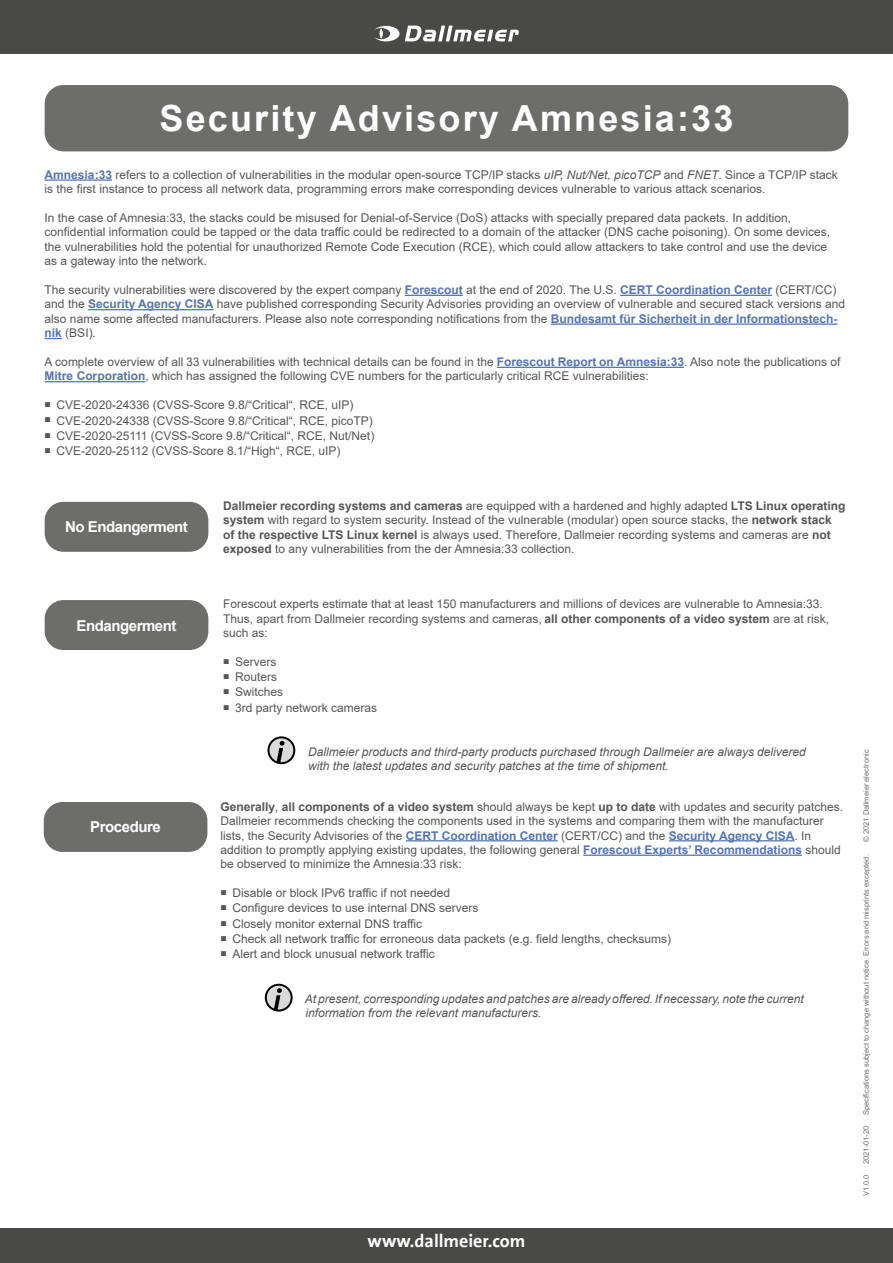
<style>
.page{position:relative;width:893px;height:1263px;background:#fff}
.page>*{position:absolute;margin:0;border:0;box-sizing:border-box;transform-origin:0 0}
.t1{font:700 36px "Arial";letter-spacing:.06em;color:#fff}
.t2{font:700 18px "The Sans";color:#fff}
.t3{font:700 15px "Arial";letter-spacing:-.03em;color:#fff}
.t4{font:12px/14.4px "Arial";color:#565656}
.t5{font:italic 12px/14.4px "Arial";color:#565656}
.t6{font:7.5px "Arial";color:#6f6f6e}
.s1{font-weight:700;color:#5475af}
.s2{font-style:italic}
.s3{font-weight:700}
</style>
<div class="page">
<div style="left:0;top:0;width:893px;height:53px;background:#494948"></div>
<div style="left:0;top:1228px;width:893px;height:35px;background:#494948"></div>
<svg style="left:405px;top:26px;width:114px;height:15px"></svg>
<svg style="left:374px;top:26px;width:25px;height:15px"></svg>
<svg style="left:379px;top:28px;width:4px;height:11px"></svg>
<div style="left:45px;top:86px;width:803px;height:65px;background:#6d6d6c;border-radius:18px"></div>
<div style="left:45px;top:85px;width:803px;height:66px;border:2px solid #494948;border-radius:18px"></div>
<hr style="left:45px;top:179px;width:67px;height:2px;background:#5475af">
<hr style="left:405px;top:295px;width:58px;height:1px;background:#5475af">
<hr style="left:620px;top:295px;width:152px;height:1px;background:#5475af">
<hr style="left:88px;top:309px;width:126px;height:1px;background:#5475af">
<hr style="left:551px;top:323px;width:286px;height:2px;background:#5475af">
<svg style="left:45px;top:338px;width:17px;height:1px"></svg>
<hr style="left:497px;top:367px;width:187px;height:1px;background:#5475af">
<hr style="left:45px;top:381px;width:100px;height:1px;background:#5475af">
<div style="left:45px;top:803px;width:162px;height:48px;background:#6d6d6c;border-radius:18px"></div>
<div style="left:44px;top:802px;width:163px;height:50px;border:2px solid #494948;border-radius:18px"></div>
<hr style="left:406px;top:840px;width:152px;height:1px;background:#5475af">
<hr style="left:669px;top:840px;width:125px;height:1px;background:#5475af">
<hr style="left:583px;top:854px;width:219px;height:2px;background:#5475af">
<svg style="left:265px;top:984px;width:28px;height:27px"></svg>
<svg style="left:267px;top:736px;width:28px;height:28px"></svg>
<div style="left:45px;top:601px;width:163px;height:48px;background:#6d6d6c;border-radius:18px"></div>
<div style="left:45px;top:600px;width:163px;height:50px;border:2px solid #494948;border-radius:18px"></div>
<div style="left:45px;top:503px;width:163px;height:48px;background:#6d6d6c;border-radius:18px"></div>
<div style="left:45px;top:502px;width:163px;height:50px;border:2px solid #494948;border-radius:18px"></div>
<h1 class="t1" style="left:160px;top:93px;width:575px">Security Advisory Amnesia:33</h1>
<p class="t4" style="left:45px;top:167px;width:795px"><span class="s1">Amnesia:33</span> refers to a collection of vulnerabilities in the modular open-source TCP/IP stacks <span class="s2">uIP, Nut/Net, picoTCP</span> and <span class="s2">FNET</span>. Since a TCP/IP stack is the first instance to process all network data, programming errors make corresponding devices vulnerable to various attack scenarios.</p>
<p class="t4" style="left:45px;top:211px;width:787px">In the case of Amnesia:33, the stacks could be misused for Denial-of-Service (DoS) attacks with specially prepared data packets. In addition, confidential information could be tapped or the data traffic could be redirected to a domain of the attacker (DNS cache poisoning). On some devices, the vulnerabilities hold the potential for unauthorized Remote Code Execution (RCE), which could allow attackers to take control and use the device as a gateway into the network.</p>
<p class="t4" style="left:45px;top:283px;width:802px">The security vulnerabilities were discovered by the expert company <span class="s1">Forescout</span> at the end of 2020. The U.S. <span class="s1">CERT Coordination Center</span> (CERT/CC) and the <span class="s1">Security Agency CISA</span> have published corresponding Security Advisories providing an overview of vulnerable and secured stack versions and also name some affected manufacturers. Please also note corresponding notifications from the <span class="s1">Bundesamt für Sicherheit in der Informationstech&shy;nik</span> (BSI).</p>
<p class="t4" style="left:45px;top:355px;width:797px">A complete overview of all 33 vulnerabilities with technical details can be found in the <span class="s1">Forescout Report on Amnesia:33</span>. Also note the publications of<br><span class="s1">Mitre Corporation</span>, which has assigned the following CVE numbers for the particularly critical RCE vulnerabilities:</p>
<p class="t4" style="left:45px;top:398px;width:310px"><sup>■</sup> CVE-2020-24336 (CVSS-Score 9.8/“Critical“, RCE, uIP)</p>
<p class="t4" style="left:45px;top:413px;width:330px"><sup>■</sup> CVE-2020-24338 (CVSS-Score 9.8/“Critical“, RCE, picoTP)</p>
<p class="t4" style="left:45px;top:428px;width:331px"><sup>■</sup> CVE-2020-25111 (CVSS-Score 9.8/“Critical“, RCE, Nut/Net)</p>
<p class="t4" style="left:45px;top:443px;width:297px"><sup>■</sup> CVE-2020-25112 (CVSS-Score 8.1/“High“, RCE, uIP)</p>
<p class="t3" style="left:65px;top:516px;width:124px">No Endangerment</p>
<p class="t3" style="left:76px;top:615px;width:102px">Endangerment</p>
<p class="t3" style="left:90px;top:816px;width:72px">Procedure</p>
<p class="t4" style="left:223px;top:499px;width:624px"><span class="s3">Dallmeier recording systems and cameras</span> are equipped with a hardened and highly adapted <span class="s3">LTS Linux operating system</span> with regard to system security. Instead of the vulnerable (modular) open source stacks, the <span class="s3">network stack of the respective LTS Linux kernel</span> is always used. Therefore, Dallmeier recording systems and cameras are <span class="s3">not exposed</span> to any vulnerabilities from the der Amnesia:33 collection.</p>
<p class="t4" style="left:223px;top:597px;width:608px">Forescout experts estimate that at least 150 manufacturers and millions of devices are vulnerable to Amnesia:33.<br>Thus, apart from Dallmeier recording systems and cameras, <span class="s3">all other components of a video system</span> are at risk, such as:</p>
<p class="t4" style="left:223px;top:654px;width:55px"><sup>■</sup> Servers</p>
<p class="t4" style="left:223px;top:670px;width:56px"><sup>■</sup> Routers</p>
<p class="t4" style="left:223px;top:685px;width:62px"><sup>■</sup> Switches</p>
<p class="t4" style="left:223px;top:700px;width:156px"><sup>■</sup> 3rd party network cameras</p>
<p class="t5" style="left:308px;top:744px;width:499px">Dallmeier products and third-party products purchased through Dallmeier are always delivered with the latest updates and security patches at the time of shipment.</p>
<p class="t4" style="left:220px;top:799px;width:624px"><span class="s3">Generally</span>, <span class="s3">all components of a video system</span> should always be kept <span class="s3">up to date</span> with updates and security patches.<br>Dallmeier recommends checking the components used in the systems and comparing them with the manufacturer lists, the Security Advisories of the <span class="s1">CERT Coordination Center</span> (CERT/CC) and the <span class="s1">Security Agency CISA</span>. In addition to promptly applying existing updates, the following general <span class="s1">Forescout Experts’ Recommendations</span> should be observed to minimize the Amnesia:33 risk:</p>
<p class="t4" style="left:220px;top:886px;width:231px"><sup>■</sup> Disable or block IPv6 traffic if not needed</p>
<p class="t4" style="left:220px;top:901px;width:260px"><sup>■</sup> Configure devices to use internal DNS servers</p>
<p class="t4" style="left:220px;top:916px;width:203px"><sup>■</sup> Closely monitor external DNS traffic</p>
<p class="t4" style="left:220px;top:931px;width:452px"><sup>■</sup> Check all network traffic for erroneous data packets (e.g. field lengths, checksums)</p>
<p class="t4" style="left:220px;top:947px;width:216px"><sup>■</sup> Alert and block unusual network traffic</p>
<p class="t5" style="left:305px;top:992px;width:500px">At present, corresponding updates and patches are already offered. If necessary, note the current information from the relevant manufacturers.</p>
<h2 class="t2" style="left:368px;top:1231px;width:159px">www.dallmeier.com</h2>
<p class="t6" style="left:861px;top:842px;width:94px;rotate:-90deg">© 2021 Dallmeier electronic</p>
<p class="t6" style="left:861px;top:1115px;width:262px;rotate:-90deg">Specifications subject to change without notice. Errors and misprints excepted.</p>
<p class="t6" style="left:861px;top:1164px;width:40px;rotate:-90deg">2021-01-20</p>
<p class="t6" style="left:861px;top:1196px;width:23px;rotate:-90deg">V1.0.0</p>
</div>
